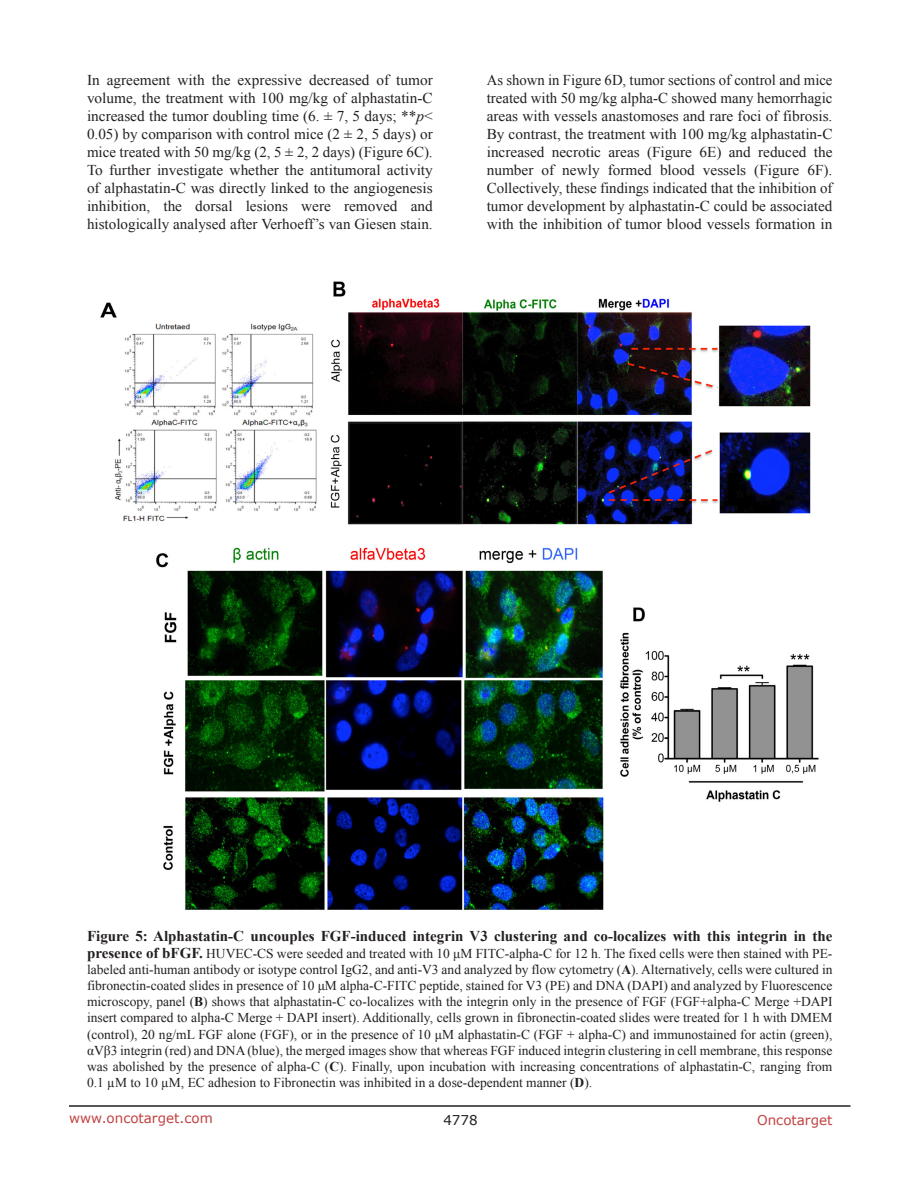
<style>
.page{position:relative;width:918px;height:1188px;background:#fff}
.page>*{position:absolute;margin:0;border:0;box-sizing:border-box;transform-origin:0 0}
.BodyText{font:15px/18px "Times New Roman";color:#231f20;text-align:justify}
.Figuretrx{font:700 15px "Times New Roman";color:#231f20}
.Figuretrx-2{font:13.5px/16.2px "Times New Roman";color:#231f20;text-align:justify}
.t1{font:13.5px "Verdana";color:#c24141}
.t2{font:13.5px "Verdana";color:#231f20}
.s1{font-style:italic}
.s2{font-weight:700;font-size:15px}
.s3{font-weight:700}
</style>
<div class="page">
<hr style="left:69px;top:1105px;width:781px;height:2px;background:#231f20">
<img style="left:100px;top:281px;width:719px;height:628px">
<p class="BodyText" style="left:87px;top:71px;width:347px">In agreement with the expressive decreased of tumor volume, the treatment with 100 mg/kg of alphastatin-C increased the tumor doubling time (6. ± 7, 5 days; **<span class="s1">p</span>&lt; 0.05) by comparison with control mice (2 ± 2, 5 days) or mice treated with 50 mg/kg (2, 5 ± 2, 2 days) (Figure 6C).<br>To further investigate whether the antitumoral activity of alphastatin-C was directly linked to the angiogenesis inhibition, the dorsal lesions were removed and histologically analysed after Verhoeff’s van Giesen stain.</p>
<p class="BodyText" style="left:487px;top:71px;width:347px">As shown in Figure 6D, tumor sections of control and mice treated with 50 mg/kg alpha-C showed many hemorrhagic areas with vessels anastomoses and rare foci of fibrosis.<br>By contrast, the treatment with 100 mg/kg alphastatin-C increased necrotic areas (Figure 6E) and reduced the number of newly formed blood vessels (Figure 6F).<br>Collectively, these findings indicated that the inhibition of tumor development by alphastatin-C could be associated with the inhibition of tumor blood vessels formation in</p>
<p class="Figuretrx" style="left:87px;top:926px;width:747px">Figure 5: Alphastatin-C uncouples FGF-induced integrin V3 clustering and co-localizes with this integrin in the</p>
<p class="Figuretrx-2" style="left:87px;top:945px;width:747px"><span class="s2">presence of bFGF.</span> HUVEC-CS were seeded and treated with 10 μM FITC-alpha-C for 12 h. The fixed cells were then stained with PE&shy;labeled anti-human antibody or isotype control IgG2, and anti-V3 and analyzed by flow cytometry (<span class="s3">A</span>). Alternatively, cells were cultured in fibronectin-coated slides in presence of 10 μM alpha-C-FITC peptide, stained for V3 (PE) and DNA (DAPI) and analyzed by Fluorescence microscopy, panel (<span class="s3">B</span>) shows that alphastatin-C co-localizes with the integrin only in the presence of FGF (FGF+alpha-C Merge +DAPI insert compared to alpha-C Merge + DAPI insert). Additionally, cells grown in fibronectin-coated slides were treated for 1 h with DMEM (control), 20 ng/mL FGF alone (FGF), or in the presence of 10 μM alphastatin-C (FGF + alpha-C) and immunostained for actin (green), αVβ3 integrin (red) and DNA (blue), the merged images show that whereas FGF induced integrin clustering in cell membrane, this response was abolished by the presence of alpha-C (<span class="s3">C</span>). Finally, upon incubation with increasing concentrations of alphastatin-C, ranging from 0.1 µM to 10 µM, EC adhesion to Fibronectin was inhibited in a dose-dependent manner (<span class="s3">D</span>).</p>
<p class="t1" style="left:69px;top:1109px;width:145px">www.oncotarget.com</p>
<p class="t2" style="left:443px;top:1111px;width:36px">4778</p>
<p class="t1" style="left:757px;top:1111px;width:77px">Oncotarget</p>
</div>
